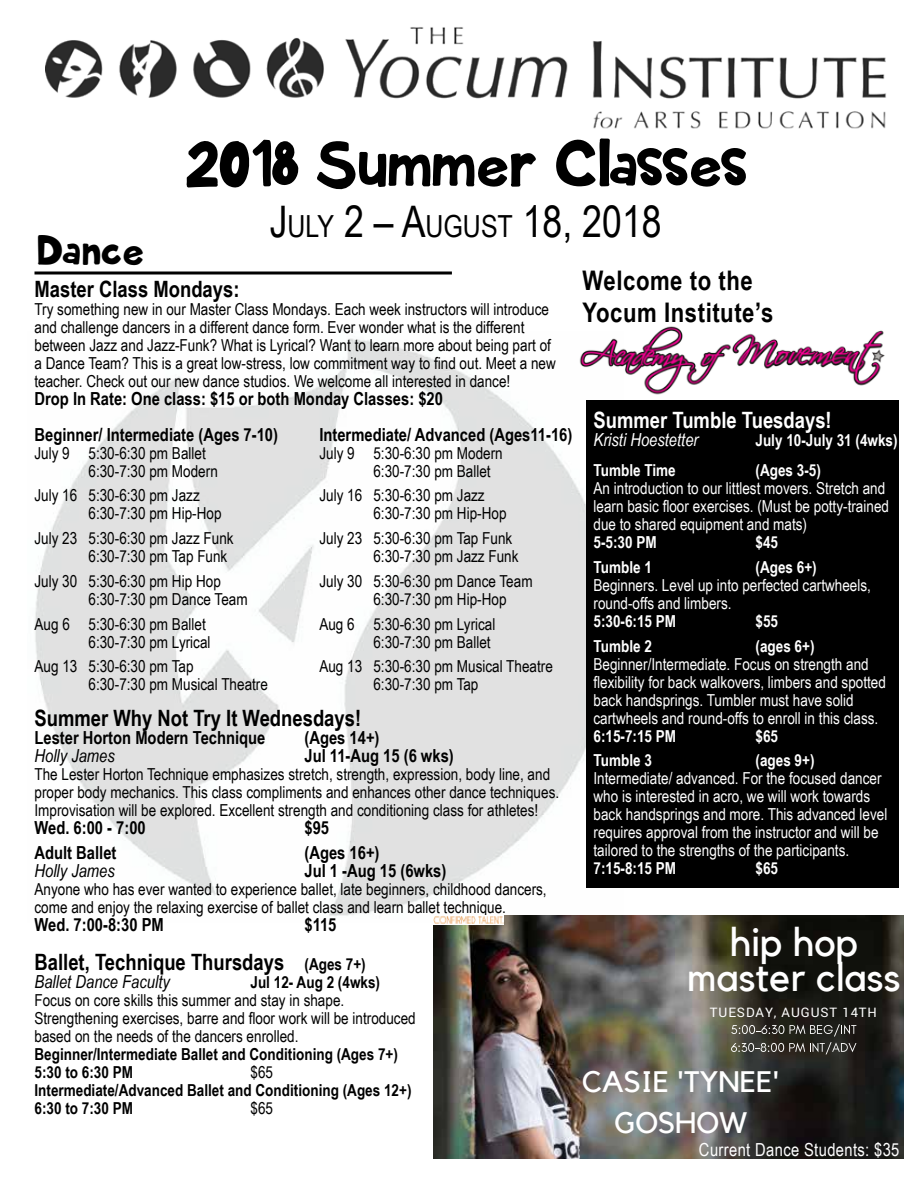
<style>
.page{position:relative;width:918px;height:1188px;background:#fff}
.page>*{position:absolute;margin:0;border:0;box-sizing:border-box;transform-origin:0 0}
.t1{font:60px "KB Planet Earth";color:#000}
.t2{font:43.5px "Arial Narrow";color:#000}
.t3{font:39.9px/35.8px "Kollektif";color:#fff;text-align:center}
.t4{font:39px "KB Planet Earth";letter-spacing:.02em;color:#000}
.t5{font:29.55px/41.4px "Kollektif";color:#fff;text-align:center}
.t6{font:700 27px/32.4px "Arial Narrow";letter-spacing:.02em;color:#000}
.t7{font:700 22.5px "Arial Narrow";color:#000}
.t8{font:700 22.5px "Arial Narrow";color:#fff}
.t9{font:700 18px/35.8px "Arial Narrow";color:#000}
.t10{font:italic 18px "Arial Narrow";color:#000}
.t11{font:18px "Arial Narrow";letter-spacing:.02em;color:#fff}
.t12{font:italic 18px "Arial Narrow";color:#fff}
.t13{font:16.5px/18px "Arial Narrow";color:#000}
.t14{font:16.5px/18px "Arial Narrow";color:#fff}
.t15{font:700 16.5px/18px "Arial Narrow";color:#000}
.t16{font:700 16.5px "Arial Narrow";color:#fff}
.t17{font:13.2px "Roboto";letter-spacing:.07em;color:#fff}
.s1{font-size:30.45px}
.s2{font-size:16.5px}
</style>
<div class="page">
<img style="left:35px;top:338px;width:589px;height:579px">
<img style="left:572px;top:326px;width:313px;height:72px">
<hr style="left:34px;top:272px;width:418px;height:2px;background:#000">
<img style="left:433px;top:916px;width:470px;height:242px">
<svg style="left:731px;top:1024px;width:125px;height:30px"></svg>
<img style="left:433px;top:916px;width:71px;height:8px">
<div style="left:586px;top:401px;width:312px;height:487px;background:#000"></div>
<img style="left:46px;top:27px;width:840px;height:102px">
<h1 class="t1" style="left:185px;top:136px;width:562px">2018 Summer Classes</h1>
<h2 class="t2" style="left:270px;top:190px;width:393px">J<span class="s1">ULY</span> 2 – A<span class="s1">UGUST</span> 18, 2018</h2>
<h3 class="t4" style="left:34px;top:232px;width:110px">Dance</h3>
<h3 class="t7" style="left:34px;top:272px;width:207px">Master Class Mondays:</h3>
<p class="t13" style="left:34px;top:300px;width:523px">Try something new in our Master Class Mondays. Each week instructors will introduce and challenge dancers in a different dance form. Ever wonder what is the different between Jazz and Jazz-Funk? What is Lyrical? Want to learn more about being part of a Dance Team? This is a great low-stress, low commitment way to find out. Meet a new teacher. Check out our new dance studios. We welcome all interested in dance!</p>
<p class="t9" style="left:34px;top:380px;width:410px">Drop In Rate: One class: $15 or both Monday Classes: $20<br>Beginner/ Intermediate (Ages 7-10)</p>
<p class="t13" style="left:89px;top:443px;width:131px;text-indent:-54px">July 9 5:30-6:30 pm Ballet<br>6:30-7:30 pm Modern</p>
<p class="t13" style="left:89px;top:486px;width:135px;text-indent:-54px">July 16 5:30-6:30 pm Jazz<br>6:30-7:30 pm Hip-Hop</p>
<p class="t13" style="left:89px;top:529px;width:147px;text-indent:-54px">July 23 5:30-6:30 pm Jazz Funk<br>6:30-7:30 pm Tap Funk</p>
<p class="t13" style="left:89px;top:572px;width:161px;text-indent:-54px">July 30 5:30-6:30 pm Hip Hop<br>6:30-7:30 pm Dance Team</p>
<p class="t13" style="left:34px;top:614px;width:178px;text-align:right">Aug 6 5:30-6:30 pm Ballet<br>6:30-7:30 pm Lyrical</p>
<p class="t13" style="left:89px;top:657px;width:181px;text-indent:-54px">Aug 13 5:30-6:30 pm Tap<br>6:30-7:30 pm Musical Theatre</p>
<h3 class="t6" style="left:583px;top:263px;width:192px">Welcome to the<br>Yocum Institute’s</h3>
<h3 class="t8" style="left:594px;top:403px;width:240px">Summer Tumble Tuesdays!</h3>
<p class="t12" style="left:594px;top:427px;width:106px">Kristi Hoestetter</p>
<p class="t16" style="left:756px;top:427px;width:144px">July 10-July 31 (4wks)</p>
<p class="t16" style="left:594px;top:458px;width:84px">Tumble Time</p>
<p class="t16" style="left:756px;top:458px;width:67px">(Ages 3-5)</p>
<p class="t14" style="left:594px;top:479px;width:297px">An introduction to our littlest movers. Stretch and learn basic floor exercises. (Must be potty-trained due to shared equipment and mats)</p>
<p class="t16" style="left:594px;top:530px;width:65px">5-5:30 PM</p>
<p class="t16" style="left:756px;top:530px;width:24px">$45</p>
<p class="t16" style="left:594px;top:555px;width:60px">Tumble 1</p>
<p class="t16" style="left:756px;top:555px;width:63px">(Ages 6+)</p>
<p class="t14" style="left:594px;top:575px;width:279px">Beginners. Level up into perfected cartwheels, round-offs and limbers.</p>
<p class="t16" style="left:594px;top:609px;width:84px">5:30-6:15 PM</p>
<p class="t16" style="left:756px;top:609px;width:24px">$55</p>
<p class="t16" style="left:594px;top:633px;width:60px">Tumble 2</p>
<p class="t16" style="left:756px;top:633px;width:61px">(ages 6+)</p>
<p class="t14" style="left:594px;top:654px;width:294px">Beginner/Intermediate. Focus on strength and flexibility for back walkovers, limbers and spotted back handsprings. Tumbler must have solid cartwheels and round-offs to enroll in this class.</p>
<p class="t16" style="left:594px;top:723px;width:84px">6:15-7:15 PM</p>
<p class="t16" style="left:756px;top:723px;width:24px">$65</p>
<p class="t16" style="left:594px;top:748px;width:60px">Tumble 3</p>
<p class="t16" style="left:756px;top:748px;width:61px">(ages 9+)</p>
<p class="t14" style="left:594px;top:769px;width:295px">Intermediate/ advanced. For the focused dancer who is interested in acro, we will work towards back handsprings and more. This advanced level requires approval from the instructor and will be tailored to the strengths of the participants.</p>
<p class="t16" style="left:594px;top:856px;width:84px">7:15-8:15 PM</p>
<p class="t16" style="left:756px;top:856px;width:24px">$65</p>
<p class="t9" style="left:319px;top:416px;width:254px">Intermediate/ Advanced (Ages11-16)</p>
<p class="t13" style="left:373px;top:443px;width:131px;text-indent:-54px">July 9 5:30-6:30 pm Modern<br>6:30-7:30 pm Ballet</p>
<p class="t13" style="left:373px;top:486px;width:135px;text-indent:-54px">July 16 5:30-6:30 pm Jazz<br>6:30-7:30 pm Hip-Hop</p>
<p class="t13" style="left:373px;top:529px;width:147px;text-indent:-54px">July 23 5:30-6:30 pm Tap Funk<br>6:30-7:30 pm Jazz Funk</p>
<p class="t13" style="left:373px;top:572px;width:161px;text-indent:-54px">July 30 5:30-6:30 pm Dance Team<br>6:30-7:30 pm Hip-Hop</p>
<p class="t13" style="left:319px;top:614px;width:178px;text-align:right">Aug 6 5:30-6:30 pm Lyrical<br>6:30-7:30 pm Ballet</p>
<p class="t13" style="left:373px;top:657px;width:181px;text-indent:-54px">Aug 13 5:30-6:30 pm Musical Theatre<br>6:30-7:30 pm Tap</p>
<h3 class="t7" style="left:34px;top:701px;width:328px">Summer Why Not Try It Wednesdays!</h3>
<p class="t9" style="left:34px;top:719px;width:233px">Lester Horton Modern Technique</p>
<p class="t9" style="left:304px;top:719px;width:77px">(Ages 14+)</p>
<p class="t10" style="left:34px;top:743px;width:82px">Holly James</p>
<p class="t9" style="left:304px;top:737px;width:151px">Jul 11-Aug 15 (6 wks)</p>
<p class="t13" style="left:34px;top:765px;width:526px">The Lester Horton Technique emphasizes stretch, strength, expression, body line, and proper body mechanics. This class compliments and enhances other dance techniques.<br>Improvisation will be explored. Excellent strength and conditioning class for athletes!</p>
<p class="t9" style="left:34px;top:809px;width:113px">Wed. 6:00 - 7:00</p>
<p class="t9" style="left:304px;top:809px;width:26px">$95</p>
<p class="t9" style="left:34px;top:834px;width:84px">Adult Ballet</p>
<p class="t9" style="left:304px;top:834px;width:77px">(Ages 16+)</p>
<p class="t10" style="left:34px;top:858px;width:82px">Holly James</p>
<p class="t9" style="left:304px;top:852px;width:143px">Jul 1 -Aug 15 (6wks)</p>
<p class="t13" style="left:34px;top:879px;width:514px">Anyone who has ever wanted to experience ballet, late beginners, childhood dancers, come and enjoy the relaxing exercise of ballet class and learn ballet technique.</p>
<p class="t9" style="left:34px;top:906px;width:131px">Wed. 7:00-8:30 PM</p>
<p class="t9" style="left:304px;top:906px;width:34px">$115</p>
<h3 class="t3" style="left:687px;top:924px;width:215px">hip hop master class</h3>
<h3 class="t7" style="left:34px;top:945px;width:333px">Ballet, Technique Thursdays <span class="s2">(Ages 7+)</span></h3>
<p class="t10" style="left:34px;top:969px;width:137px">Ballet Dance Faculty</p>
<p class="t15" style="left:250px;top:973px;width:131px">Jul 12- Aug 2 (4wks)</p>
<p class="t13" style="left:34px;top:991px;width:383px">Focus on core skills this summer and stay in shape.<br>Strengthening exercises, barre and floor work will be introduced based on the needs of the dancers enrolled.</p>
<p class="t15" style="left:34px;top:1045px;width:365px">Beginner/Intermediate Ballet and Conditioning (Ages 7+)<br>5:30 to 6:30 PM</p>
<p class="t17" style="left:710px;top:1004px;width:169px">TUESDAY, AUGUST 14TH</p>
<p class="t13" style="left:251px;top:1063px;width:24px">$65</p>
<p class="t15" style="left:34px;top:1081px;width:379px">Intermediate/Advanced Ballet and Conditioning (Ages 12+)<br>6:30 to 7:30 PM</p>
<h3 class="t5" style="left:582px;top:1061px;width:200px">CASIE 'TYNEE'<br>GOSHOW</h3>
<p class="t13" style="left:251px;top:1099px;width:24px">$65</p>
<p class="t11" style="left:699px;top:1137px;width:202px">Current Dance Students: $35</p>
</div>
